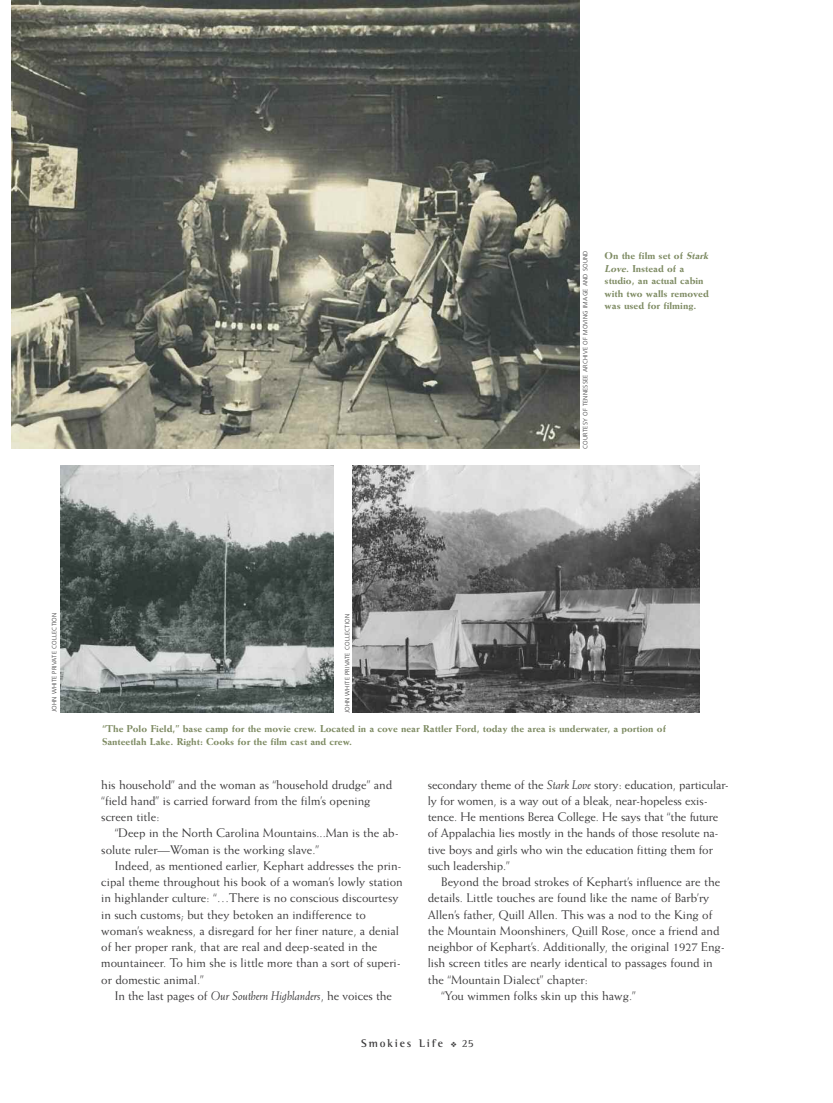
<style>
.page{position:relative;width:833px;height:1103px;background:#fff}
.page>*{position:absolute;margin:0;border:0;box-sizing:border-box;transform-origin:0 0}
.t1{font:12.5px/16.2px "Weiss";color:#393839}
.t2{font:700 11.25px "Rotis Semi Serif";letter-spacing:.165em;color:#393839}
.t3{font:800 10px/12.5px "Weiss";color:#7e8b63}
.t4{font:300 6.25px "Frutiger";letter-spacing:.03em;color:#393839}
.s1{font-style:italic}
.s2{font-weight:400}
</style>
<div class="page">
<img style="left:61px;top:465px;width:272px;height:247px">
<img style="left:11px;top:0;width:568px;height:448px">
<img style="left:352px;top:465px;width:347px;height:248px">
<p class="t4" style="left:52px;top:712px;width:101px;rotate:-90deg">JOHN WHITE PRIVATE COLLECTION</p>
<p class="t4" style="left:344px;top:713px;width:101px;rotate:-90deg">JOHN WHITE PRIVATE COLLECTION</p>
<p class="t4" style="left:582px;top:449px;width:200px;rotate:-90deg">COURTESY OF TENNESSEE ARCHIVE OF MOVING IMAGE AND SOUND</p>
<p class="t3" style="left:604px;top:250px;width:106px">On the film set of <span class="s1">Stark<br>Love</span>. Instead of a studio, an actual cabin with two walls removed was used for filming.</p>
<p class="t3" style="left:102px;top:723px;width:565px">“The Polo Field,” base camp for the movie crew. Located in a cove near Rattler Ford, today the area is underwater, a portion of<br>Santeetlah Lake. Right: Cooks for the film cast and crew.</p>
<p class="t1" style="left:427px;top:777px;width:303px">secondary theme of the <span class="s1">Stark Love</span> story: education, particular&shy;ly for women, is a way out of a bleak, near-hopeless exis&shy;tence. He mentions Berea College. He says that “the future of Appalachia lies mostly in the hands of those resolute na&shy;tive boys and girls who win the education fitting them for such leadership.”</p>
<p class="t1" style="left:441px;top:874px;width:280px">Beyond the broad strokes of Kephart’s influence are the</p>
<p class="t1" style="left:427px;top:891px;width:283px">details. Little touches are found like the name of Barb’ry</p>
<p class="t1" style="left:427px;top:907px;width:286px">Allen’s father, Quill Allen. This was a nod to the King of</p>
<p class="t1" style="left:427px;top:923px;width:293px">the Mountain Moonshiners, Quill Rose, once a friend and</p>
<p class="t1" style="left:427px;top:939px;width:298px">neighbor of Kephart’s. Additionally, the original 1927 Eng-</p>
<p class="t1" style="left:427px;top:956px;width:286px">lish screen titles are nearly identical to passages found in</p>
<p class="t1" style="left:427px;top:972px;width:162px">the “Mountain Dialect” chapter:</p>
<p class="t1" style="left:441px;top:988px;width:196px">“You wimmen folks skin up this hawg.”</p>
<p class="t2" style="left:361px;top:1039px;width:114px">Smokies Life ❖ <span class="s2">25</span></p>
<p class="t1" style="left:101px;top:777px;width:292px">his household” and the woman as “household drudge” and “field hand” is carried forward from the film’s opening screen title:</p>
<p class="t1" style="left:101px;top:826px;width:299px;text-indent:14px">“Deep in the North Carolina Mountains...Man is the ab&shy;solute ruler—Woman is the working slave.”</p>
<p class="t1" style="left:101px;top:858px;width:303px;text-indent:14px">Indeed, as mentioned earlier, Kephart addresses the prin&shy;cipal theme throughout his book of a woman’s lowly station in highlander culture: “…There is no conscious discourtesy in such customs; but they betoken an indifference to woman’s weakness, a disregard for her finer nature, a denial of her proper rank, that are real and deep-seated in the mountaineer. To him she is little more than a sort of superi&shy;or domestic animal.”</p>
<p class="t1" style="left:115px;top:988px;width:279px">In the last pages of <span class="s1">Our Southern Highlanders</span>, he voices the</p>
</div>
